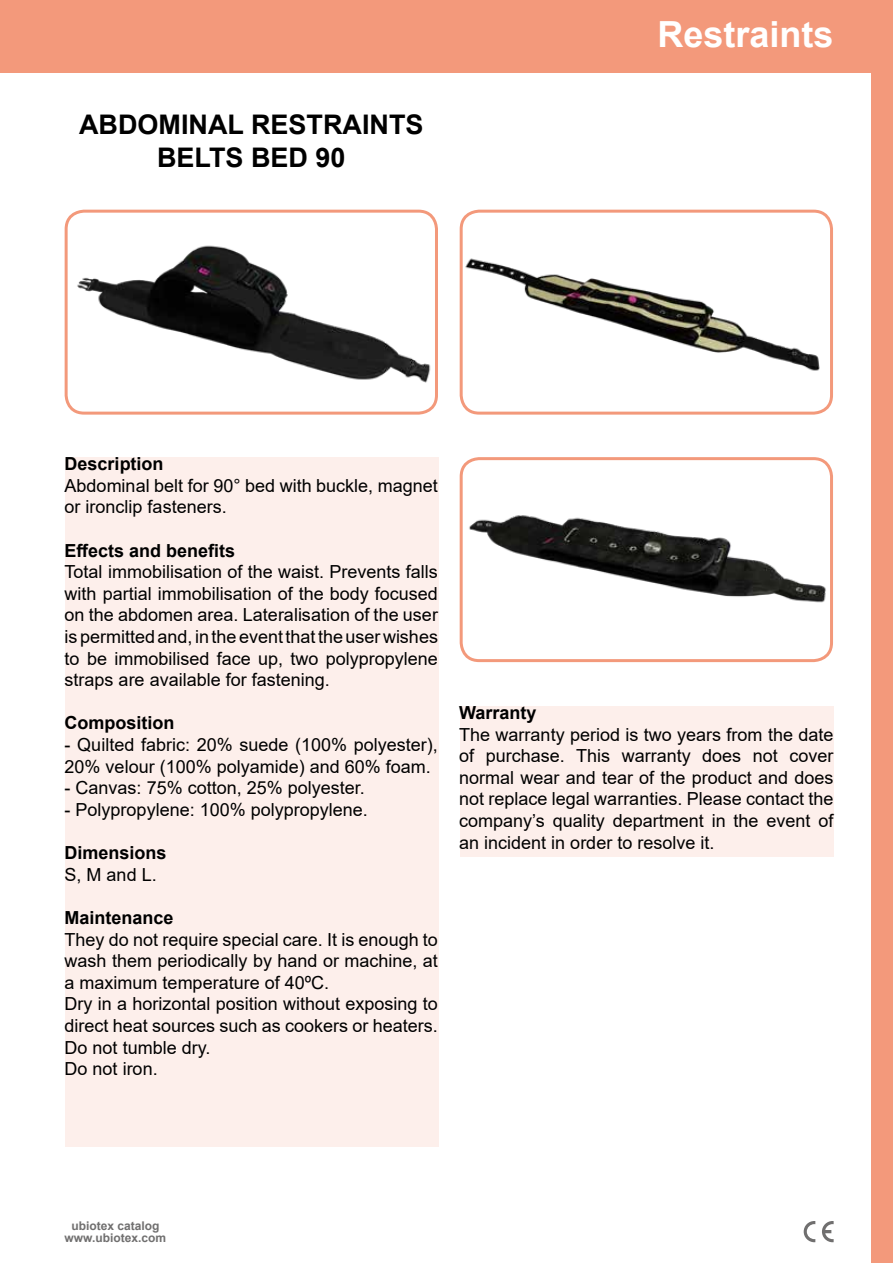
<style>
.page{position:relative;width:893px;height:1263px;background:#fff}
.page>*{position:absolute;margin:0;border:0;box-sizing:border-box;transform-origin:0 0}
.t1{font:700 36px "Arial";color:#fff}
.t2{font:700 27px/32.4px "Arial";color:#000;text-align:center}
.t3{font:18px/21.6px "Arial";color:#000}
.t4{font:700 18px "Arial";color:#000}
.t5{font:700 12px/12px "Arial";color:#706f6f;text-align:center}
</style>
<div class="page">
<div style="left:65px;top:457px;width:373px;height:690px;background:#fdefeb"></div>
<div style="left:460px;top:706px;width:373px;height:151px;background:#fdefeb"></div>
<div style="left:872px;top:0;width:21px;height:1263px;background:#f3997b"></div>
<div style="left:0;top:0;width:893px;height:72px;background:#f3997b"></div>
<svg style="left:804px;top:1221px;width:11px;height:21px"></svg>
<svg style="left:822px;top:1221px;width:12px;height:21px"></svg>
<div style="left:65px;top:210px;width:373px;height:205px;border:3px solid #f3997b;border-radius:18px"></div>
<div style="left:460px;top:210px;width:373px;height:205px;border:3px solid #f3997b;border-radius:18px"></div>
<div style="left:460px;top:457px;width:373px;height:205px;border:3px solid #f3997b;border-radius:18px"></div>
<img style="left:64px;top:238px;width:374px;height:148px">
<img style="left:460px;top:253px;width:373px;height:124px">
<img style="left:460px;top:510px;width:373px;height:97px">
<h2 class="t2" style="left:79px;top:109px;width:346px">ABDOMINAL RESTRAINTS<br>BELTS BED 90</h2>
<h1 class="t1" style="left:657px;top:9px;width:178px">Restraints</h1>
<p class="t4" style="left:65px;top:451px;width:101px">Description</p>
<p class="t3" style="left:65px;top:475px;width:375px">Abdominal belt for 90° bed with buckle, magnet or ironclip fasteners.</p>
<p class="t4" style="left:65px;top:538px;width:172px">Effects and benefits</p>
<p class="t3" style="left:65px;top:561px;width:375px;text-align:justify">Total immobilisation of the waist. Prevents falls with partial immobilisation of the body focused on the abdomen area. Lateralisation of the user is permitted and, in the event that the user wishes to be immobilised face up, two polypropylene straps are available for fastening.</p>
<p class="t4" style="left:65px;top:710px;width:111px">Composition</p>
<p class="t3" style="left:65px;top:734px;width:375px">- Quilted fabric: 20% suede (100% polyester),<br>20% velour (100% polyamide) and 60% foam.</p>
<p class="t3" style="left:65px;top:777px;width:302px">- Canvas: 75% cotton, 25% polyester.</p>
<p class="t3" style="left:65px;top:799px;width:305px">- Polypropylene: 100% polypropylene.</p>
<p class="t4" style="left:65px;top:840px;width:104px">Dimensions</p>
<p class="t3" style="left:65px;top:863px;width:94px">S, M and L.</p>
<p class="t4" style="left:65px;top:905px;width:111px">Maintenance</p>
<p class="t3" style="left:65px;top:928px;width:375px">They do not require special care. It is enough to wash them periodically by hand or machine, at a maximum temperature of 40ºC.<br>Dry in a horizontal position without exposing to direct heat sources such as cookers or heaters.<br>Do not tumble dry.<br>Do not iron.</p>
<p class="t4" style="left:459px;top:700px;width:79px">Warranty</p>
<p class="t3" style="left:459px;top:723px;width:376px;text-align:justify">The warranty period is two years from the date of purchase. This warranty does not cover normal wear and tear of the product and does not replace legal warranties. Please contact the company’s quality department in the event of an incident in order to resolve it.</p>
<p class="t5" style="left:65px;top:1219px;width:103px">ubiotex catalog www.ubiotex.com</p>
</div>
